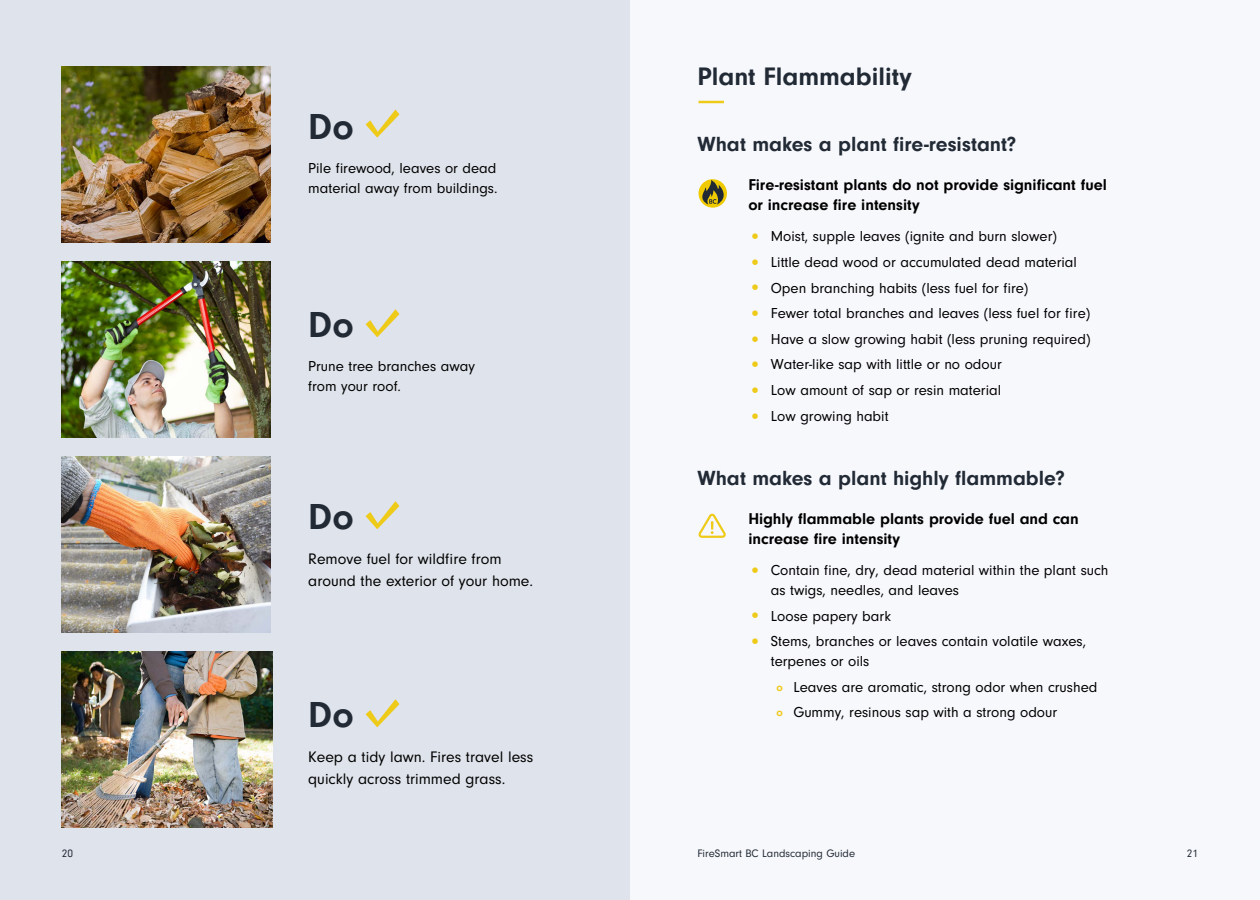
<style>
.page{position:relative;width:1260px;height:900px;background:#f7f8fc}
.page>*{position:absolute;margin:0;border:0;box-sizing:border-box;transform-origin:0 0}
.Header_1{font:700 37.5px "Neuzeit Gro";letter-spacing:.005em;color:#212a35}
.Header_3{font:700 26.25px "Neuzeit Gro";color:#212a35}
.Header_4{font:700 21.25px "Neuzeit Gro";color:#212a35}
.Body_Copy{font:700 16.25px/20px "Neuzeit Gro";color:#000}
.Body_Copy-2{font:15.88px/22.1px "Neuzeit Gro";color:#000}
.Body_Copy-3{font:15px/20px "Neuzeit Gro";color:#000}
.t1{font:11.25px "Neuzeit Gro";color:#212a35}
.s1{font-weight:700;font-size:20px;color:#eeca19}
.s2{font-weight:700;font-size:11.25px;color:#eeca19}
</style>
<div class="page">
<div style="left:0;top:0;width:630px;height:900px;background:#dfe3eb"></div>
<img style="left:62px;top:66px;width:208px;height:177px">
<img style="left:62px;top:261px;width:208px;height:177px">
<img style="left:62px;top:456px;width:208px;height:177px">
<svg style="left:366px;top:309px;width:33px;height:28px"></svg>
<svg style="left:366px;top:501px;width:33px;height:28px"></svg>
<svg style="left:366px;top:699px;width:33px;height:28px"></svg>
<svg style="left:366px;top:109px;width:33px;height:29px"></svg>
<img style="left:62px;top:651px;width:210px;height:177px">
<svg style="left:698px;top:514px;width:28px;height:24px"></svg>
<div style="left:699px;top:179px;width:28px;height:29px;background:#efca00;border-radius:50%"></div>
<svg style="left:702px;top:180px;width:25px;height:25px"></svg>
<hr style="left:699px;top:101px;width:25px;height:2px;background:#eeca19">
<p class="Header_1" style="left:308px;top:106px;width:47px">Do</p>
<p class="Body_Copy-3" style="left:308px;top:159px;width:191px">Pile firewood, leaves or dead material away from buildings.</p>
<p class="Header_1" style="left:308px;top:304px;width:47px">Do</p>
<p class="Body_Copy-3" style="left:308px;top:357px;width:168px">Prune tree branches away from your roof.</p>
<p class="Header_1" style="left:308px;top:496px;width:47px">Do</p>
<p class="Body_Copy-2" style="left:308px;top:548px;width:226px">Remove fuel for wildfire from around the exterior of your home.</p>
<p class="Header_1" style="left:308px;top:694px;width:47px">Do</p>
<p class="Body_Copy-2" style="left:308px;top:746px;width:226px">Keep a tidy lawn. Fires travel less quickly across trimmed grass.</p>
<p class="Header_3" style="left:698px;top:62px;width:216px">Plant Flammability</p>
<p class="Header_4" style="left:698px;top:133px;width:320px">What makes a plant fire-resistant?</p>
<p class="Body_Copy" style="left:748px;top:175px;width:360px">Fire-resistant plants do not provide significant fuel or increase fire intensity</p>
<p class="Body_Copy-3" style="left:748px;top:227px;width:310px"><span class="s1">•</span> Moist, supple leaves (ignite and burn slower)</p>
<p class="Body_Copy-3" style="left:748px;top:252px;width:330px"><span class="s1">•</span> Little dead wood or accumulated dead material</p>
<p class="Body_Copy-3" style="left:748px;top:278px;width:282px"><span class="s1">•</span> Open branching habits (less fuel for fire)</p>
<p class="Body_Copy-3" style="left:748px;top:304px;width:343px"><span class="s1">•</span> Fewer total branches and leaves (less fuel for fire)</p>
<p class="Body_Copy-3" style="left:748px;top:329px;width:344px"><span class="s1">•</span> Have a slow growing habit (less pruning required)</p>
<p class="Body_Copy-3" style="left:748px;top:355px;width:255px"><span class="s1">•</span> Water-like sap with little or no odour</p>
<p class="Body_Copy-3" style="left:748px;top:380px;width:254px"><span class="s1">•</span> Low amount of sap or resin material</p>
<p class="Body_Copy-3" style="left:748px;top:406px;width:142px"><span class="s1">•</span> Low growing habit</p>
<p class="Header_4" style="left:698px;top:466px;width:369px">What makes a plant highly flammable?</p>
<p class="Body_Copy" style="left:748px;top:508px;width:332px">Highly flammable plants provide fuel and can increase fire intensity</p>
<p class="Body_Copy-3" style="left:771px;top:560px;width:339px;text-indent:-22px"><span class="s1">•</span> Contain fine, dry, dead material within the plant such as twigs, needles, and leaves</p>
<p class="Body_Copy-3" style="left:748px;top:606px;width:144px"><span class="s1">•</span> Loose papery bark</p>
<p class="Body_Copy-3" style="left:771px;top:632px;width:317px;text-indent:-22px"><span class="s1">•</span> Stems, branches or leaves contain volatile waxes, terpenes or oils</p>
<p class="Body_Copy-3" style="left:776px;top:677px;width:322px"><span class="s2">o</span> Leaves are aromatic, strong odor when crushed</p>
<p class="Body_Copy-3" style="left:776px;top:703px;width:282px"><span class="s2">o</span> Gummy, resinous sap with a strong odour</p>
<p class="t1" style="left:62px;top:847px;width:13px">20</p>
<p class="t1" style="left:698px;top:847px;width:159px">FireSmart BC Landscaping Guide</p>
<p class="t1" style="left:1187px;top:847px;width:13px">21</p>
</div>
